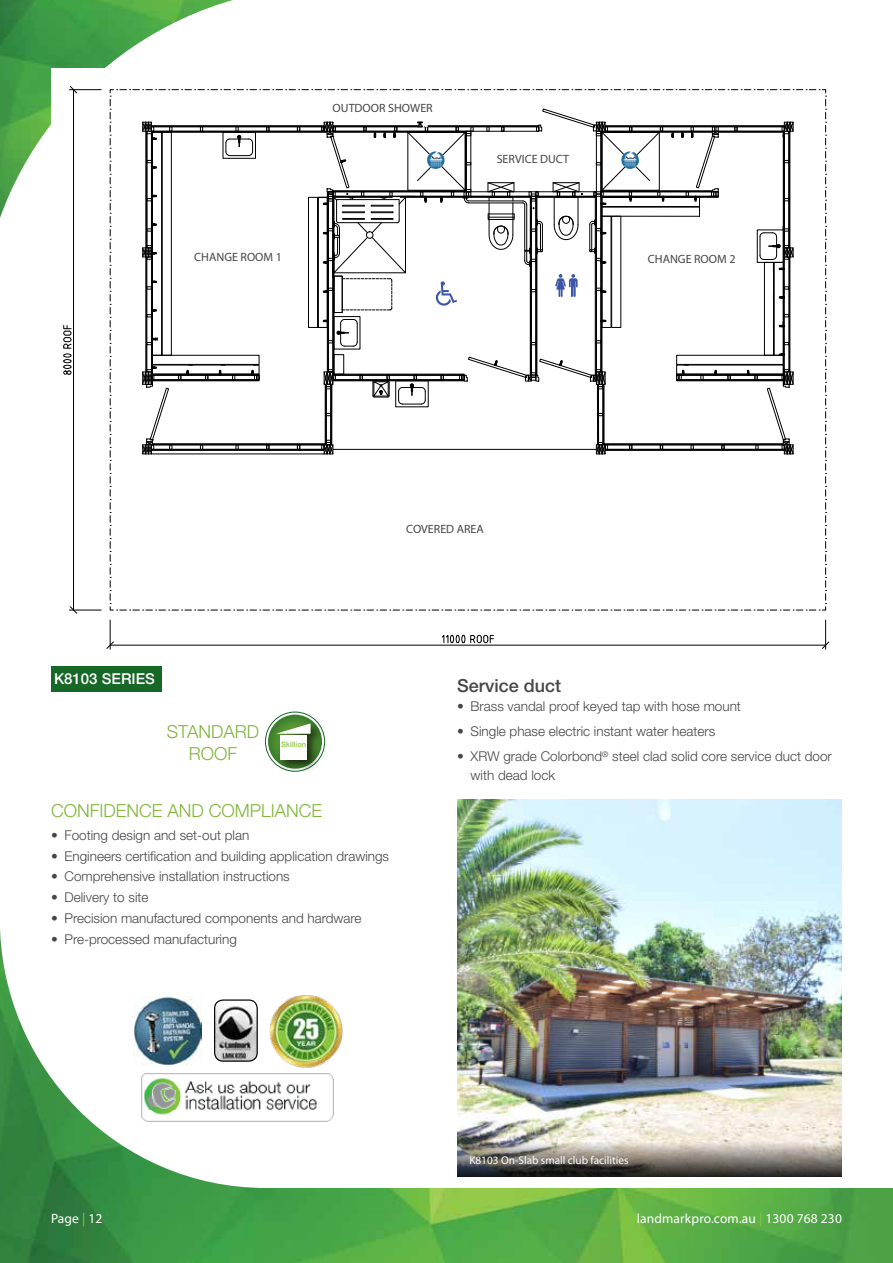
<style>
.page{position:relative;width:893px;height:1263px;background:#fff}
.page>*{position:absolute;margin:0;border:0;box-sizing:border-box;transform-origin:0 0}
.t1{font:300 18px/22px "Helvetica Neue";color:#80b539;text-align:center}
.t2{font:500 18px "Helvetica Neue";color:#464547}
.t3{font:500 15px "Helvetica Neue";color:#fff}
.t4{font:300 13.5px/18.8px "Helvetica Neue";color:#464547}
.t5{font:13.5px "Myriad Pro";letter-spacing:.01em;color:#fff}
.t6{font:12px "Myriad Pro";color:#464547}
.t7{font:11.25px "Myriad Pro";color:#fff}
.t8{font:500 7.5px "Helvetica Neue";color:#8dc63f}
.s1{color:#8dc63f}
</style>
<div class="page">
<img style="left:0;top:757px;width:893px;height:506px">
<img style="left:0;top:0;width:233px;height:262px">
<img style="left:457px;top:799px;width:385px;height:331px">
<img style="left:133px;top:997px;width:68px;height:68px">
<img style="left:215px;top:1000px;width:39px;height:61px">
<div style="left:214px;top:999px;width:44px;height:63px;border:1px solid #000;border-radius:8px"></div>
<img style="left:139px;top:1071px;width:195px;height:52px">
<div style="left:268px;top:715px;width:54px;height:54px;background:#40822e;border-radius:27px"></div>
<div style="left:265px;top:712px;width:60px;height:60px;border:1px solid #166827;border-radius:50%"></div>
<div style="left:275px;top:721px;width:48px;height:51px;background:#000;opacity:.75"></div>
<div style="left:280px;top:735px;width:27px;height:24px;background:#fff"></div>
<svg style="left:276px;top:723px;width:35px;height:11px"></svg>
<div style="left:51px;top:666px;width:111px;height:26px;background:#166827"></div>
<div style="left:51px;top:68px;width:583px;height:180px;background:#fff"></div>
<hr style="left:110px;top:645px;width:716px;height:1px;background:#000">
<svg style="left:106px;top:620px;width:8px;height:29px"></svg>
<svg style="left:822px;top:620px;width:7px;height:29px"></svg>
<svg style="left:441px;top:634px;width:53px;height:10px"></svg>
<hr style="left:69px;top:89px;width:32px;height:1px;background:#000">
<hr style="left:69px;top:610px;width:32px;height:1px;background:#000">
<hr style="left:73px;top:90px;width:1px;height:520px;background:#000">
<svg style="left:70px;top:86px;width:7px;height:7px"></svg>
<svg style="left:70px;top:606px;width:7px;height:8px"></svg>
<svg style="left:63px;top:325px;width:9px;height:50px"></svg>
<svg style="left:110px;top:89px;width:717px;height:522px"></svg>
<svg style="left:457px;top:1130px;width:385px;height:47px;background:#948f88"></svg>
<img style="left:254px;top:980px;width:103px;height:103px">
<img style="left:427px;top:151px;width:18px;height:18px">
<img style="left:621px;top:151px;width:18px;height:18px">
<p class="t6" style="left:333px;top:100px;width:102px">OUTDOOR SHOWER</p>
<p class="t6" style="left:194px;top:249px;width:89px">CHANGE ROOM 1</p>
<p class="t6" style="left:497px;top:151px;width:74px">SERVICE DUCT</p>
<p class="t6" style="left:648px;top:252px;width:89px">CHANGE ROOM 2</p>
<p class="t3" style="left:54px;top:669px;width:102px">K8103 SERIES</p>
<h1 class="t1" style="left:167px;top:720px;width:94px">STANDARD<br>ROOF</h1>
<p class="t8" style="left:281px;top:740px;width:26px">Skillion</p>
<p class="t6" style="left:406px;top:521px;width:79px">COVERED AREA</p>
<h1 class="t2" style="left:457px;top:675px;width:106px">Service duct</h1>
<p class="t4" style="left:457px;top:697px;width:285px">• Brass vandal proof keyed tap with hose mount</p>
<p class="t4" style="left:457px;top:722px;width:260px">• Single phase electric instant water heaters</p>
<p class="t4" style="left:471px;top:747px;width:363px;text-indent:-14px">• XRW grade Colorbond<sup>®</sup> steel clad solid core service duct door with dead lock</p>
<h1 class="t1" style="left:51px;top:799px;width:273px">CONFIDENCE AND COMPLIANCE</h1>
<p class="t4" style="left:51px;top:825px;width:200px">• Footing design and set-out plan</p>
<p class="t4" style="left:51px;top:846px;width:340px">• Engineers certification and building application drawings</p>
<p class="t4" style="left:51px;top:867px;width:240px">• Comprehensive installation instructions</p>
<p class="t4" style="left:51px;top:888px;width:99px">• Delivery to site</p>
<p class="t4" style="left:51px;top:909px;width:312px">• Precision manufactured components and hardware</p>
<p class="t4" style="left:51px;top:929px;width:187px">• Pre-processed manufacturing</p>
<p class="t7" style="left:469px;top:1153px;width:161px">K8103 On-Slab small club facilities</p>
<p class="t5" style="left:51px;top:1210px;width:53px">Page <span class="s1">|</span> 12</p>
<p class="t5" style="left:637px;top:1210px;width:207px">landmarkpro.com.au <span class="s1">|</span> 1300 768 230</p>
</div>
